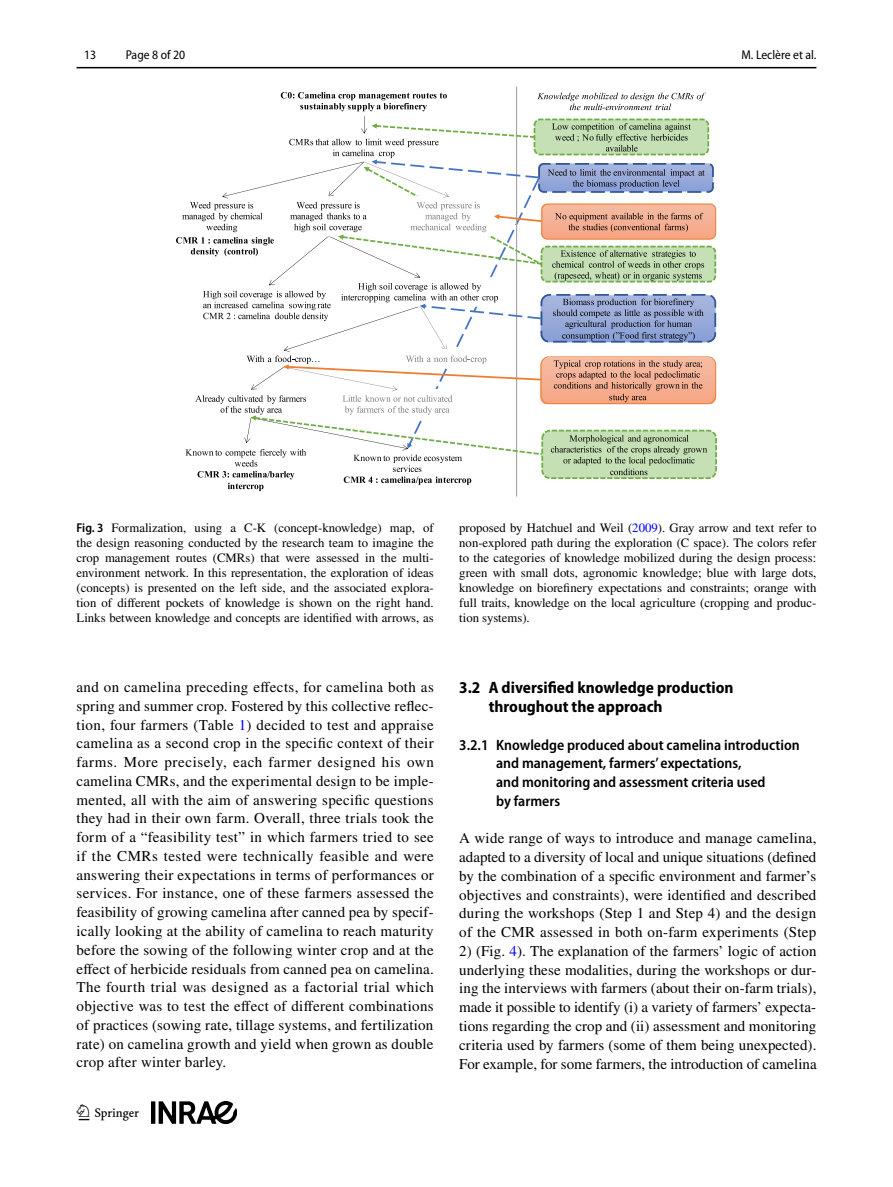
<style>
.page{position:relative;width:893px;height:1187px;background:#fff}
.page>*{position:absolute;margin:0;border:0;box-sizing:border-box;transform-origin:0 0}
.t1{font:22.5px "Springnew Regular 2";color:#000}
.t2{font:700 semi-condensed 16.5px/18.8px "Myriad Pro";color:#000}
.t3{font:15px/18.8px "STIX";letter-spacing:.015em;color:#000;text-align:justify}
.t4{font:600 semi-condensed 15px/18.8px "Myriad Pro";color:#000}
.t5{font:12.75px/15px "STIX";color:#000;text-align:justify}
.t6{font:semi-condensed 12.75px "Myriad Pro";color:#000}
.s1{font-family:"Myriad Pro";font-weight:600;font-stretch:semi-condensed}
.s2{color:#00f}
</style>
<div class="page">
<hr style="left:77px;top:67px;width:739px;height:1px;background:#000">
<img style="left:151px;top:1101px;width:85px;height:22px">
<img style="left:707px;top:165px;width:9px;height:239px">
<hr style="left:516px;top:87px;width:1px;height:409px;background:#a6a6a6">
<div style="left:541px;top:246px;width:174px;height:35px;background:#c5e0b4;border-radius:6px"></div>
<div style="left:541px;top:246px;width:175px;height:36px;border:2px dashed #70ad47;border-radius:6px"></div>
<div style="left:542px;top:430px;width:174px;height:48px;background:#c5e0b4;border-radius:8px"></div>
<svg style="left:176px;top:92px;width:531px;height:399px"></svg>
<p class="t6" style="left:84px;top:48px;width:14px">13</p>
<p class="t6" style="left:126px;top:48px;width:61px">Page 8 of 20</p>
<p class="t6" style="left:741px;top:48px;width:76px">M. Leclère et al.</p>
<p class="t5" style="left:77px;top:520px;width:359px"><span class="s1">Fig. 3</span> Formalization, using a C-K (concept-knowledge) map, of the design reasoning conducted by the research team to imagine the crop management routes (CMRs) that were assessed in the multi&shy;environment network. In this representation, the exploration of ideas (concepts) is presented on the left side, and the associated explora&shy;tion of different pockets of knowledge is shown on the right hand.<br>Links between knowledge and concepts are identified with arrows, as</p>
<p class="t5" style="left:459px;top:520px;width:359px">proposed by Hatchuel and Weil (<span class="s2">2009</span>). Gray arrow and text refer to non-explored path during the exploration (C space). The colors refer to the categories of knowledge mobilized during the design process: green with small dots, agronomic knowledge; blue with large dots, knowledge on biorefinery expectations and constraints; orange with full traits, knowledge on the local agriculture (cropping and produc&shy;tion systems).</p>
<p class="t3" style="left:77px;top:678px;width:359px">and on camelina preceding effects, for camelina both as spring and summer crop. Fostered by this collective reflec&shy;tion, four farmers (Table <span class="s2">1</span>) decided to test and appraise camelina as a second crop in the specific context of their farms. More precisely, each farmer designed his own camelina CMRs, and the experimental design to be imple&shy;mented, all with the aim of answering specific questions they had in their own farm. Overall, three trials took the form of a “feasibility test” in which farmers tried to see if the CMRs tested were technically feasible and were answering their expectations in terms of performances or services. For instance, one of these farmers assessed the feasibility of growing camelina after canned pea by specif&shy;ically looking at the ability of camelina to reach maturity before the sowing of the following winter crop and at the effect of herbicide residuals from canned pea on camelina.<br>The fourth trial was designed as a factorial trial which objective was to test the effect of different combinations of practices (sowing rate, tillage systems, and fertilization rate) on camelina growth and yield when grown as double crop after winter barley.</p>
<p class="t2" style="left:489px;top:678px;width:246px;text-indent:-29px">3.2 A diversified knowledge production throughout the approach</p>
<p class="t4" style="left:496px;top:735px;width:305px;text-indent:-37px">3.2.1 Knowledge produced about camelina introduction and management, farmers’ expectations,<br>and monitoring and assessment criteria used<br>by farmers</p>
<p class="t3" style="left:459px;top:829px;width:359px">A wide range of ways to introduce and manage camelina, adapted to a diversity of local and unique situations (defined by the combination of a specific environment and farmer’s objectives and constraints), were identified and described during the workshops (Step 1 and Step 4) and the design of the CMR assessed in both on-farm experiments (Step</p>
<p class="t3" style="left:459px;top:942px;width:359px">2) (Fig. <span class="s2">4</span>). The explanation of the farmers’ logic of action underlying these modalities, during the workshops or dur&shy;ing the interviews with farmers (about their on-farm trials), made it possible to identify (i) a variety of farmers’ expecta&shy;tions regarding the crop and (ii) assessment and monitoring criteria used by farmers (some of them being unexpected).<br>For example, for some farmers, the introduction of camelina</p>
<h1 class="t1" style="left:79px;top:1104px;width:62px">1 3</h1>
</div>
